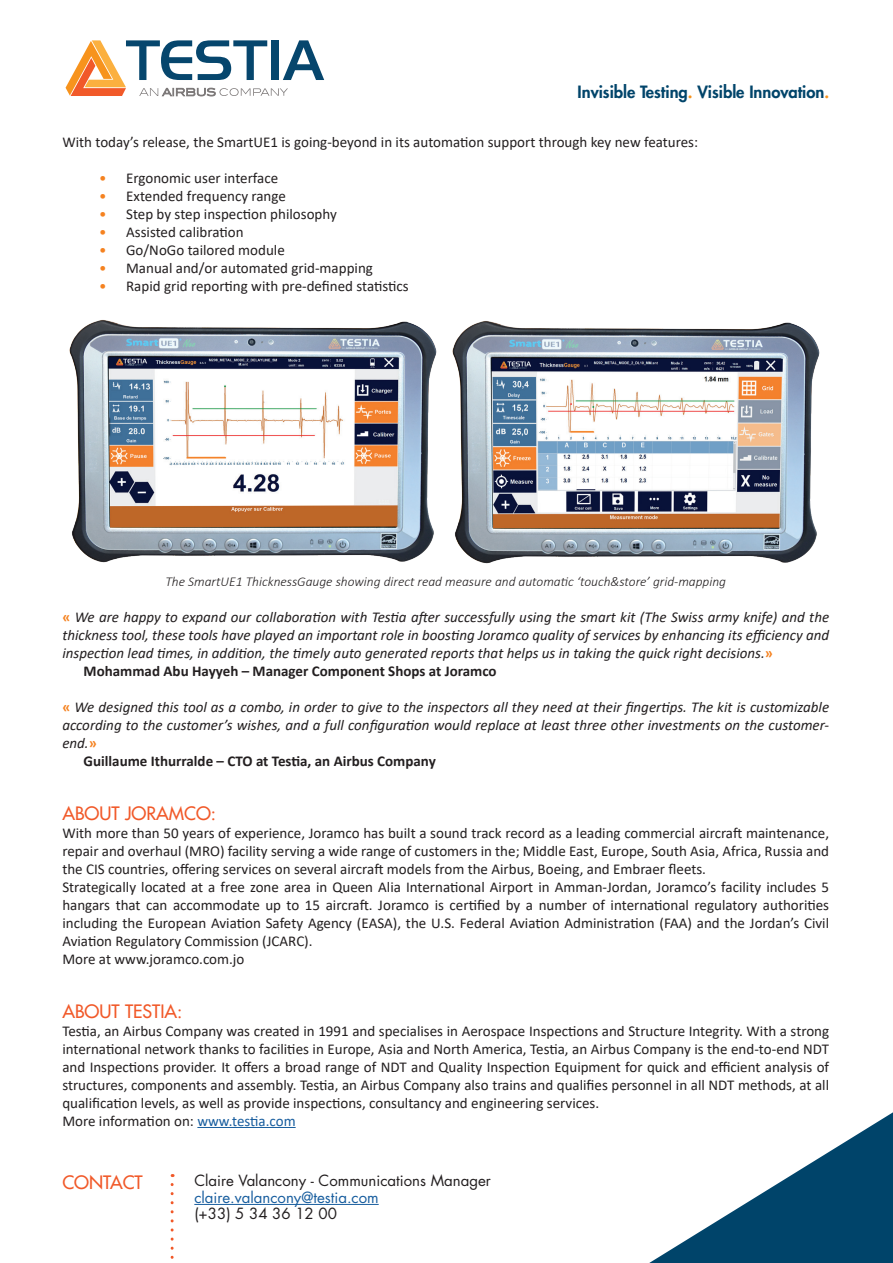
<style>
.page{position:relative;width:893px;height:1263px;background:#fff}
.page>*{position:absolute;margin:0;border:0;box-sizing:border-box;transform-origin:0 0}
.t1{font:500 18px "Futura Std";color:#f15929}
.t2{font:800 16.5px "Futura Std";color:#00446a}
.t3{font:15px/18px "Calibri";color:#231f20}
.t4{font:italic 15px "Calibri";color:#231f20}
.t5{font:700 15px "Calibri";color:#231f20}
.t6{font:15px "Futura Std";color:#231f20}
.t7{font:15px "Futura Std";color:#175d9e}
.t8{font:italic 300 13.5px "Calibri";color:#231f20}
.s1{color:#f7931d}
.s2{color:#f58220}
.s3{font-weight:700;font-style:normal;color:#f58220}
.s4{color:#175d9e}
</style>
<div class="page">
<svg style="left:66px;top:40px;width:258px;height:56px"></svg>
<svg style="left:649px;top:1112px;width:244px;height:151px"></svg>
<svg style="left:171px;top:1184px;width:3px;height:75px"></svg>
<hr style="left:194px;top:1204px;width:185px;height:1px;background:#175d9e">
<hr style="left:197px;top:1127px;width:99px;height:1px;background:#175d9e">
<img style="left:69px;top:320px;width:368px;height:243px">
<img style="left:452px;top:321px;width:368px;height:243px">
<p class="t2" style="left:578px;top:81px;width:253px">Invisible Testing<span class="s1">.</span> Visible Innovation<span class="s1">.</span></p>
<p class="t3" style="left:62px;top:133px;width:637px">With today’s release, the SmartUE1 is going-beyond in its automation support through key new features:</p>
<p class="t3" style="left:99px;top:169px;width:181px"><span class="s2">•</span> Ergonomic user interface</p>
<p class="t3" style="left:99px;top:187px;width:188px"><span class="s2">•</span> Extended frequency range</p>
<p class="t3" style="left:99px;top:205px;width:239px"><span class="s2">•</span> Step by step inspection philosophy</p>
<p class="t3" style="left:99px;top:223px;width:146px"><span class="s2">•</span> Assisted calibration</p>
<p class="t3" style="left:99px;top:241px;width:187px"><span class="s2">•</span> Go/NoGo tailored module</p>
<p class="t3" style="left:99px;top:259px;width:275px"><span class="s2">•</span> Manual and/or automated grid-mapping</p>
<p class="t3" style="left:99px;top:277px;width:311px"><span class="s2">•</span> Rapid grid reporting with pre-defined statistics</p>
<p class="t8" style="left:165px;top:573px;width:562px">The SmartUE1 ThicknessGauge showing direct read measure and automatic ‘touch&amp;store’ grid-mapping</p>
<p class="t4" style="left:62px;top:606px;width:768px"><span class="s3">«</span> We are happy to expand our collaboration with Testia after successfully using the smart kit (The Swiss army knife) and the</p>
<p class="t4" style="left:62px;top:624px;width:768px">thickness tool, these tools have played an important role in boosting Joramco quality of services by enhancing its efficiency and</p>
<p class="t4" style="left:62px;top:642px;width:712px">inspection lead times, in addition, the timely auto generated reports that helps us in taking the quick right decisions.<span class="s3">»</span></p>
<p class="t5" style="left:84px;top:660px;width:414px">Mohammad Abu Hayyeh – Manager Component Shops at Joramco</p>
<p class="t4" style="left:62px;top:696px;width:768px"><span class="s3">«</span> We designed this tool as a combo, in order to give to the inspectors all they need at their fingertips. The kit is customizable</p>
<p class="t4" style="left:62px;top:714px;width:768px">according to the customer’s wishes, and a full configuration would replace at least three other investments on the customer-</p>
<p class="t4" style="left:62px;top:732px;width:36px">end.<span class="s3">»</span></p>
<p class="t5" style="left:84px;top:750px;width:354px">Guillaume Ithurralde – CTO at Testia, an Airbus Company</p>
<p class="t1" style="left:62px;top:802px;width:155px">ABOUT JORAMCO:</p>
<p class="t3" style="left:62px;top:823px;width:768px">With more than 50 years of experience, Joramco has built a sound track record as a leading commercial aircraft maintenance, repair and overhaul (MRO) facility serving a wide range of customers in the; Middle East, Europe, South Asia, Africa, Russia and the CIS countries, offering services on several aircraft models from the Airbus, Boeing, and Embraer fleets.<br>Strategically located at a free zone area in Queen Alia International Airport in Amman-Jordan, Joramco’s facility includes 5 hangars that can accommodate up to 15 aircraft. Joramco is certified by a number of international regulatory authorities including the European Aviation Safety Agency (EASA), the U.S. Federal Aviation Administration (FAA) and the Jordan’s Civil Aviation Regulatory Commission (JCARC).<br>More at www.joramco.com.jo</p>
<p class="t1" style="left:62px;top:1000px;width:122px">ABOUT TESTIA:</p>
<p class="t3" style="left:62px;top:1021px;width:768px">Testia, an Airbus Company was created in 1991 and specialises in Aerospace Inspections and Structure Integrity. With a strong international network thanks to facilities in Europe, Asia and North America, Testia, an Airbus Company is the end-to-end NDT and Inspections provider. It offers a broad range of NDT and Quality Inspection Equipment for quick and efficient analysis of structures, components and assembly. Testia, an Airbus Company also trains and qualifies personnel in all NDT methods, at all qualification levels, as well as provide inspections, consultancy and engineering services.<br>More information on: <span class="s4">www.testia.com</span></p>
<p class="t1" style="left:62px;top:1171px;width:82px">CONTACT</p>
<p class="t6" style="left:194px;top:1171px;width:298px">Claire Valancony - Communications Manager</p>
<p class="t7" style="left:194px;top:1188px;width:186px">claire.valancony@testia.com</p>
<p class="t6" style="left:194px;top:1204px;width:144px">(+33) 5 34 36 12 00</p>
</div>
